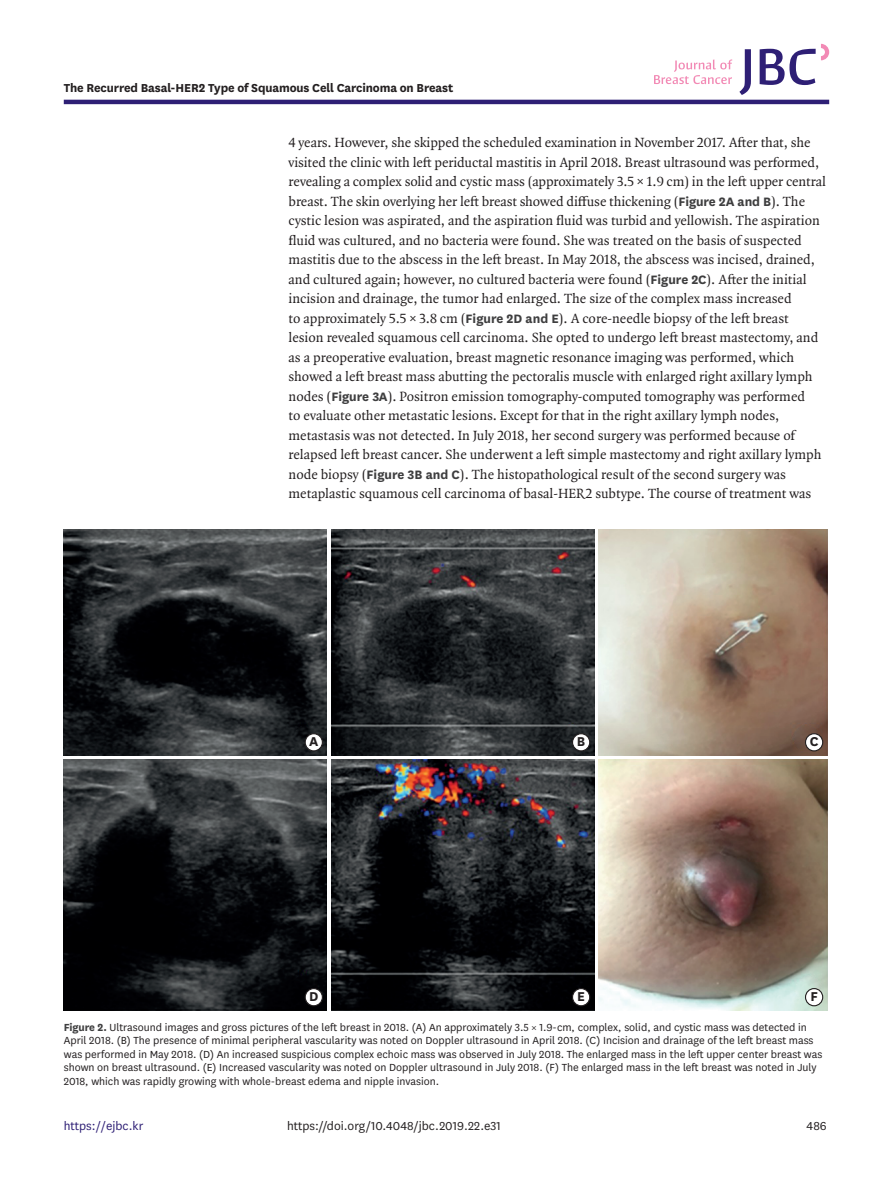
<style>
.page{position:relative;width:893px;height:1191px;background:#fff}
.page>*{position:absolute;margin:0;border:0;box-sizing:border-box;transform-origin:0 0}
.t1{font:700 15px "National";color:#231f20}
.body_p_first{font:14.25px/19.5px "Quadraat OT";color:#231f20}
.alt-title-type{font:700 13.5px "National";letter-spacing:-.01em;color:#231f20}
.doi_running_footer{font:13.5px "National";color:#231f20}
.t2{font:13.5px "National";color:#2e1f75}
.fig_caption{font:12px/13.5px "National";color:#231f20}
.s1{font-family:"National";font-weight:700;color:#3e3e3f}
.s2{font-weight:700;color:#3e3e3f}
</style>
<div class="page">
<hr style="left:64px;top:100px;width:765px;height:4px;background:#2e1f75">
<svg style="left:654px;top:59px;width:78px;height:25px"></svg>
<svg style="left:739px;top:44px;width:90px;height:51px"></svg>
<img style="left:64px;top:530px;width:263px;height:225px">
<img style="left:331px;top:530px;width:263px;height:225px">
<img style="left:598px;top:530px;width:229px;height:225px">
<img style="left:598px;top:759px;width:229px;height:251px">
<img style="left:331px;top:759px;width:263px;height:251px">
<img style="left:64px;top:759px;width:263px;height:251px">
<div style="left:305px;top:733px;width:17px;height:18px;background:#fff;border-radius:50%"></div>
<div style="left:305px;top:733px;width:18px;height:18px;border:1px solid #231f20;border-radius:50%"></div>
<div style="left:572px;top:733px;width:18px;height:18px;background:#fff;border-radius:50%"></div>
<div style="left:572px;top:733px;width:18px;height:18px;border:1px solid #231f20;border-radius:50%"></div>
<div style="left:805px;top:733px;width:18px;height:18px;background:#fff;border-radius:50%"></div>
<div style="left:805px;top:733px;width:18px;height:18px;border:1px solid #231f20;border-radius:50%"></div>
<div style="left:305px;top:988px;width:17px;height:17px;background:#fff;border-radius:50%"></div>
<div style="left:305px;top:988px;width:18px;height:18px;border:1px solid #231f20;border-radius:50%"></div>
<div style="left:572px;top:988px;width:18px;height:17px;background:#fff;border-radius:50%"></div>
<div style="left:572px;top:988px;width:18px;height:18px;border:1px solid #231f20;border-radius:50%"></div>
<div style="left:805px;top:988px;width:18px;height:17px;background:#fff;border-radius:50%"></div>
<div style="left:805px;top:988px;width:18px;height:18px;border:1px solid #231f20;border-radius:50%"></div>
<p class="alt-title-type" style="left:64px;top:78px;width:391px">The Recurred Basal-HER2 Type of Squamous Cell Carcinoma on Breast</p>
<p class="body_p_first" style="left:289px;top:133px;width:539px">4 years. However, she skipped the scheduled examination in November 2017. After that, she visited the clinic with left periductal mastitis in April 2018. Breast ultrasound was performed, revealing a complex solid and cystic mass (approximately 3.5 × 1.9 cm) in the left upper central breast. The skin overlying her left breast showed diffuse thickening (<span class="s1">Figure 2A and B</span>). The cystic lesion was aspirated, and the aspiration fluid was turbid and yellowish. The aspiration fluid was cultured, and no bacteria were found. She was treated on the basis of suspected mastitis due to the abscess in the left breast. In May 2018, the abscess was incised, drained, and cultured again; however, no cultured bacteria were found (<span class="s1">Figure 2C</span>). After the initial incision and drainage, the tumor had enlarged. The size of the complex mass increased<br>to approximately 5.5 × 3.8 cm (<span class="s1">Figure 2D and E</span>). A core-needle biopsy of the left breast lesion revealed squamous cell carcinoma. She opted to undergo left breast mastectomy, and as a preoperative evaluation, breast magnetic resonance imaging was performed, which showed a left breast mass abutting the pectoralis muscle with enlarged right axillary lymph nodes (<span class="s1">Figure 3A</span>). Positron emission tomography-computed tomography was performed<br>to evaluate other metastatic lesions. Except for that in the right axillary lymph nodes, metastasis was not detected. In July 2018, her second surgery was performed because of relapsed left breast cancer. She underwent a left simple mastectomy and right axillary lymph node biopsy (<span class="s1">Figure 3B and C</span>). The histopathological result of the second surgery was metaplastic squamous cell carcinoma of basal-HER2 subtype. The course of treatment was</p>
<p class="t1" style="left:309px;top:731px;width:11px">A</p>
<p class="t1" style="left:577px;top:731px;width:10px">B</p>
<p class="t1" style="left:810px;top:731px;width:10px">C</p>
<p class="t1" style="left:309px;top:986px;width:11px">D</p>
<p class="t1" style="left:577px;top:986px;width:9px">E</p>
<p class="t1" style="left:810px;top:986px;width:9px">F</p>
<p class="fig_caption" style="left:64px;top:1019px;width:760px"><span class="s2">Figure 2.</span> Ultrasound images and gross pictures of the left breast in 2018. (A) An approximately 3.5 × 1.9-cm, complex, solid, and cystic mass was detected in April 2018. (B) The presence of minimal peripheral vascularity was noted on Doppler ultrasound in April 2018. (C) Incision and drainage of the left breast mass was performed in May 2018. (D) An increased suspicious complex echoic mass was observed in July 2018. The enlarged mass in the left upper center breast was shown on breast ultrasound. (E) Increased vascularity was noted on Doppler ultrasound in July 2018. (F) The enlarged mass in the left breast was noted in July 2018, which was rapidly growing with whole-breast edema and nipple invasion.</p>
<p class="t2" style="left:64px;top:1116px;width:81px">https://ejbc.kr</p>
<p class="doi_running_footer" style="left:287px;top:1116px;width:215px">https://doi.org/10.4048/jbc.2019.22.e31</p>
<p class="doi_running_footer" style="left:807px;top:1116px;width:22px">486</p>
</div>
